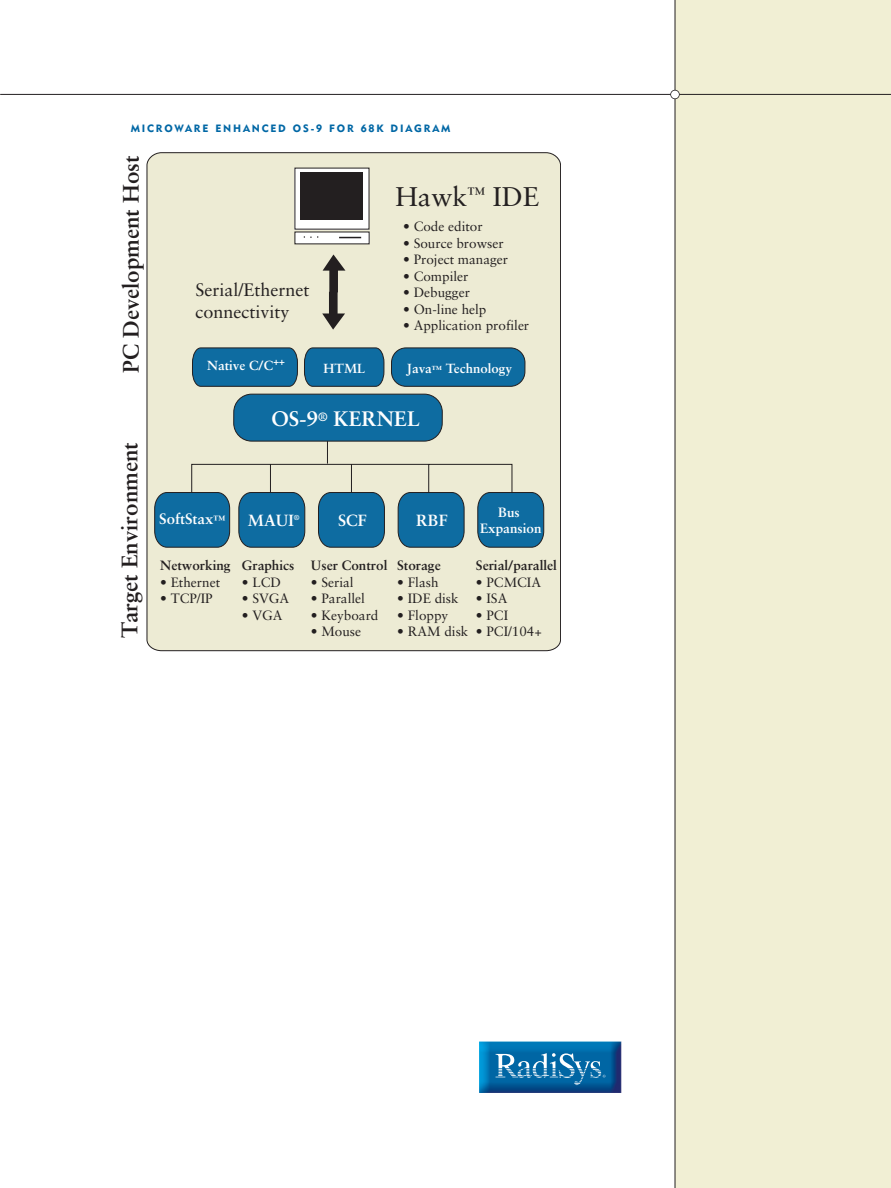
<style>
.page{position:relative;width:891px;height:1188px;background:#fff}
.page>*{position:absolute;margin:0;border:0;box-sizing:border-box;transform-origin:0 0}
.t1{font:27px "Sabon";color:#231f20}
.t2{font:700 22.5px "Sabon";color:#231f20}
.t3{font:700 21px "Sabon";color:#fff}
.t4{font:18px/21.8px "Sabon";color:#231f20}
.t5{font:700 16.2px "Sabon";color:#fff}
.t6{font:700 15px "Sabon";color:#fff}
.t7{font:13.5px "Sabon";color:#231f20}
.t8{font:700 13.5px "Sabon";color:#231f20}
.t9{font:700 13.5px/16.5px "Sabon";color:#fff;text-align:center}
.t10{font:700 13.2px "Sabon";color:#fff}
.t11{font:10.5px "Geometric 415 BT Black A";letter-spacing:.175em;color:#0067a5}
.t12{font:700 10.2px "Sabon";color:#fff}
.t13{font:700 7.2px "Sabon";color:#fff}
.s1{font-size:10.2px}
.s2{font-size:12px}
</style>
<div class="page">
<div style="left:675px;top:0;width:216px;height:1188px;background:#f1efd4"></div>
<hr style="left:0;top:94px;width:891px;height:1px;background:#231f20">
<hr style="left:675px;top:0;width:1px;height:1188px;background:#231f20">
<div style="left:671px;top:90px;width:8px;height:9px;background:#fff;border-radius:50%"></div>
<div style="left:670px;top:90px;width:10px;height:9px;border:2px solid #231f20;border-radius:50%"></div>
<img style="left:480px;top:1042px;width:141px;height:50px">
<svg style="left:496px;top:1053px;width:110px;height:32px;background:#2e80b3"></svg>
<div style="left:146px;top:152px;width:415px;height:499px;background:#edebd4"></div>
<div style="left:295px;top:168px;width:74px;height:61px;background:#fff"></div>
<div style="left:300px;top:172px;width:63px;height:48px;background:#231f20"></div>
<div style="left:295px;top:232px;width:74px;height:12px;background:#fff"></div>
<svg style="left:339px;top:237px;width:22px;height:1px"></svg>
<svg style="left:322px;top:254px;width:23px;height:76px;background:#979487"></svg>
<svg style="left:154px;top:347px;width:391px;height:201px;background:#7aa6b4"></svg>
<p class="t11" style="left:131px;top:125px;width:321px">MICROWARE ENHANCED OS-9 FOR 68K DIAGRAM</p>
<h2 class="t2" style="left:122px;top:373px;width:219px;rotate:-90deg">PC Development Host</h2>
<h2 class="t2" style="left:120px;top:638px;width:197px;rotate:-90deg">Target Environment</h2>
<h3 class="t4" style="left:195px;top:281px;width:115px">Serial/Ethernet connectivity</h3>
<h1 class="t1" style="left:395px;top:185px;width:145px">Hawk<sup>™</sup> IDE</h1>
<p class="t7" style="left:403px;top:221px;width:81px">• Code editor</p>
<p class="t7" style="left:403px;top:237px;width:102px">• Source browser</p>
<p class="t7" style="left:403px;top:254px;width:106px">• Project manager</p>
<p class="t7" style="left:403px;top:270px;width:67px">• Compiler</p>
<p class="t7" style="left:403px;top:287px;width:68px">• Debugger</p>
<p class="t7" style="left:403px;top:303px;width:85px">• On-line help</p>
<p class="t7" style="left:403px;top:320px;width:128px">• Application profiler</p>
<p class="t12" style="left:273px;top:357px;width:13px">++</p>
<p class="t10" style="left:207px;top:360px;width:67px">Native C/C</p>
<p class="t10" style="left:323px;top:363px;width:43px">HTML</p>
<p class="t10" style="left:407px;top:363px;width:106px">Java<span class="s1">™</span> Technology</p>
<h3 class="t3" style="left:271px;top:410px;width:150px">OS-9<sup>®</sup> KERNEL</h3>
<p class="t6" style="left:159px;top:513px;width:68px">SoftStax<span class="s2">™</span></p>
<p class="t8" style="left:160px;top:560px;width:72px">Networking</p>
<p class="t7" style="left:160px;top:576px;width:61px">• Ethernet</p>
<p class="t7" style="left:160px;top:593px;width:54px">• TCP/IP</p>
<p class="t5" style="left:248px;top:514px;width:47px">MAUI</p>
<p class="t13" style="left:294px;top:514px;width:7px">®</p>
<p class="t5" style="left:338px;top:514px;width:30px">SCF</p>
<p class="t5" style="left:416px;top:514px;width:33px">RBF</p>
<p class="t9" style="left:480px;top:505px;width:63px">Bus<br>Expansion</p>
<p class="t8" style="left:242px;top:560px;width:54px">Graphics</p>
<p class="t7" style="left:242px;top:576px;width:41px">• LCD</p>
<p class="t7" style="left:242px;top:593px;width:49px">• SVGA</p>
<p class="t7" style="left:242px;top:609px;width:42px">• VGA</p>
<p class="t8" style="left:311px;top:560px;width:78px">User Control</p>
<p class="t7" style="left:311px;top:576px;width:44px">• Serial</p>
<p class="t7" style="left:311px;top:593px;width:56px">• Parallel</p>
<p class="t7" style="left:311px;top:609px;width:69px">• Keyboard</p>
<p class="t7" style="left:311px;top:626px;width:52px">• Mouse</p>
<p class="t8" style="left:397px;top:560px;width:45px">Storage</p>
<p class="t7" style="left:397px;top:576px;width:43px">• Flash</p>
<p class="t7" style="left:397px;top:593px;width:63px">• IDE disk</p>
<p class="t7" style="left:397px;top:609px;width:53px">• Floppy</p>
<p class="t7" style="left:397px;top:626px;width:73px">• RAM disk</p>
<p class="t8" style="left:476px;top:560px;width:83px">Serial/parallel</p>
<p class="t7" style="left:476px;top:576px;width:67px">• PCMCIA</p>
<p class="t7" style="left:476px;top:593px;width:33px">• ISA</p>
<p class="t7" style="left:476px;top:609px;width:34px">• PCI</p>
<p class="t7" style="left:476px;top:626px;width:68px">• PCI/104+</p>
</div>
